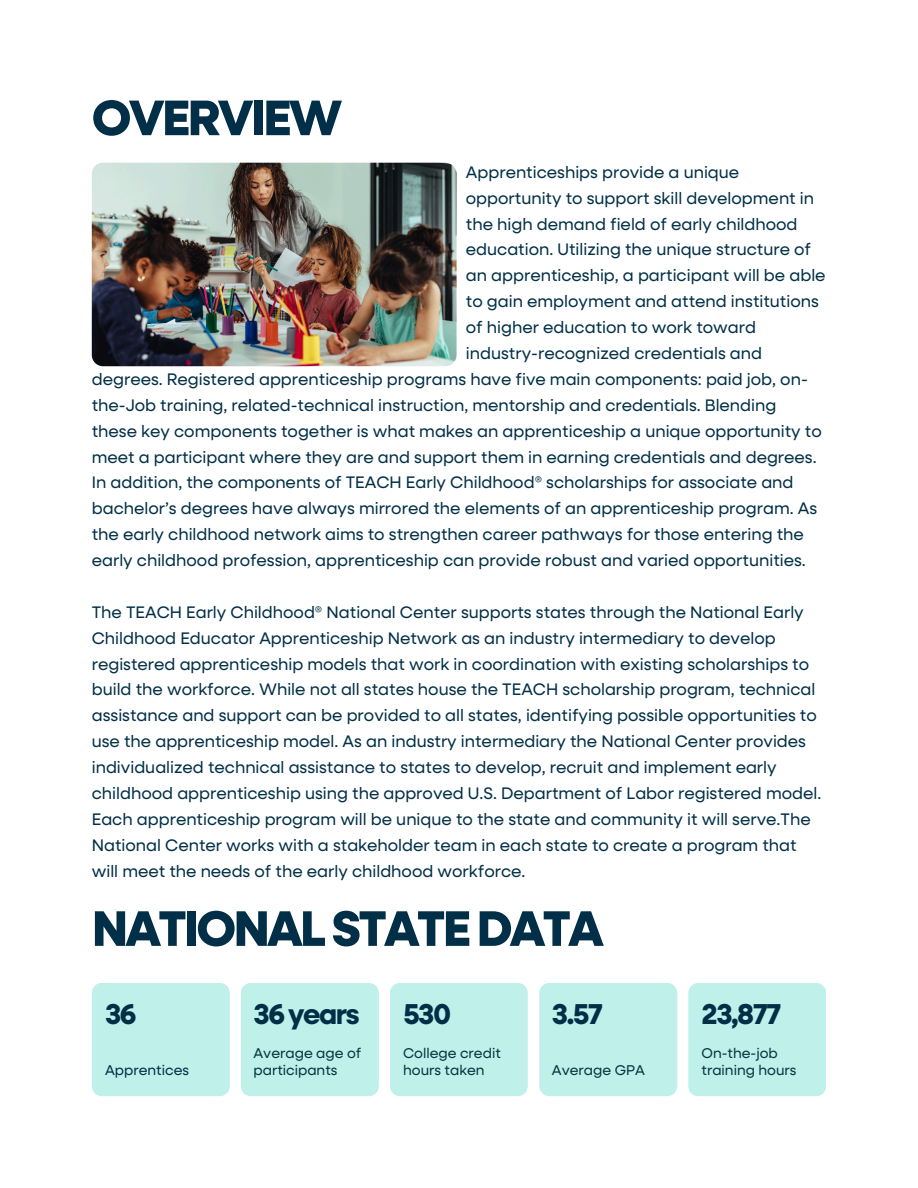
<style>
.page{position:relative;width:918px;height:1188px;background:#fff}
.page>*{position:absolute;margin:0;border:0;box-sizing:border-box;transform-origin:0 0}
.t1{font:800 50.1px "Neulis Sans";letter-spacing:-.05em;color:#002f47}
.t2{font:700 28.8px "Neulis Sans";letter-spacing:-.05em;color:#002f47}
.t3{font:16.8px/25.8px "Neulis Sans";color:#002f47}
.t4{font:14.25px/16.8px "Neulis Sans";color:#09333f}
.t5{font:14.25px "Neulis Sans";color:#002f47}
</style>
<div class="page">
<div style="left:92px;top:983px;width:138px;height:113px;background:#c0f0ea"></div>
<div style="left:241px;top:983px;width:138px;height:113px;background:#c0f0ea"></div>
<div style="left:390px;top:983px;width:138px;height:113px;background:#c0f0ea"></div>
<img style="left:92px;top:163px;width:364px;height:203px;border-radius:11px">
<div style="left:539px;top:983px;width:138px;height:113px;background:#c0f0ea"></div>
<div style="left:688px;top:983px;width:138px;height:113px;background:#c0f0ea"></div>
<h2 class="t1" style="left:92px;top:96px;width:252px">OVERVIEW</h2>
<h1 class="t3" style="left:466px;top:160px;width:361px">Apprenticeships provide a unique opportunity to support skill development in the high demand field of early childhood education. Utilizing the unique structure of an apprenticeship, a participant will be able to gain employment and attend institutions of higher education to work toward industry-recognized credentials and</h1>
<h3 class="t3" style="left:92px;top:367px;width:732px">degrees. Registered apprenticeship programs have five main components: paid job, on&shy;the-Job training, related-technical instruction, mentorship and credentials. Blending these key components together is what makes an apprenticeship a unique opportunity to meet a participant where they are and support them in earning credentials and degrees.<br>In addition, the components of TEACH Early Childhood® scholarships for associate and bachelor’s degrees have always mirrored the elements of an apprenticeship program. As the early childhood network aims to strengthen career pathways for those entering the early childhood profession, apprenticeship can provide robust and varied opportunities.</h3>
<p class="t3" style="left:92px;top:600px;width:731px">The TEACH Early Childhood® National Center supports states through the National Early Childhood Educator Apprenticeship Network as an industry intermediary to develop registered apprenticeship models that work in coordination with existing scholarships to build the workforce. While not all states house the TEACH scholarship program, technical assistance and support can be provided to all states, identifying possible opportunities to use the apprenticeship model. As an industry intermediary the National Center provides individualized technical assistance to states to develop, recruit and implement early childhood apprenticeship using the approved U.S. Department of Labor registered model.<br>Each apprenticeship program will be unique to the state and community it will serve.The National Center works with a stakeholder team in each state to create a program that will meet the needs of the early childhood workforce.</p>
<p class="t1" style="left:92px;top:907px;width:513px">NATIONAL STATE DATA</p>
<h4 class="t2" style="left:105px;top:1001px;width:33px">36</h4>
<h4 class="t2" style="left:254px;top:1001px;width:108px">36 years</h4>
<h4 class="t2" style="left:403px;top:1001px;width:50px">530</h4>
<h1 class="t5" style="left:105px;top:1064px;width:85px">Apprentices</h1>
<p class="t4" style="left:254px;top:1046px;width:109px">Average age of participants</p>
<p class="t4" style="left:403px;top:1046px;width:99px">College credit hours taken</p>
<h2 class="t2" style="left:552px;top:1001px;width:52px">3.57</h2>
<p class="t2" style="left:702px;top:1001px;width:81px">23,877</p>
<h3 class="t4" style="left:552px;top:1063px;width:94px">Average GPA</h3>
<p class="t4" style="left:702px;top:1046px;width:97px">On-the-job training hours</p>
</div>
